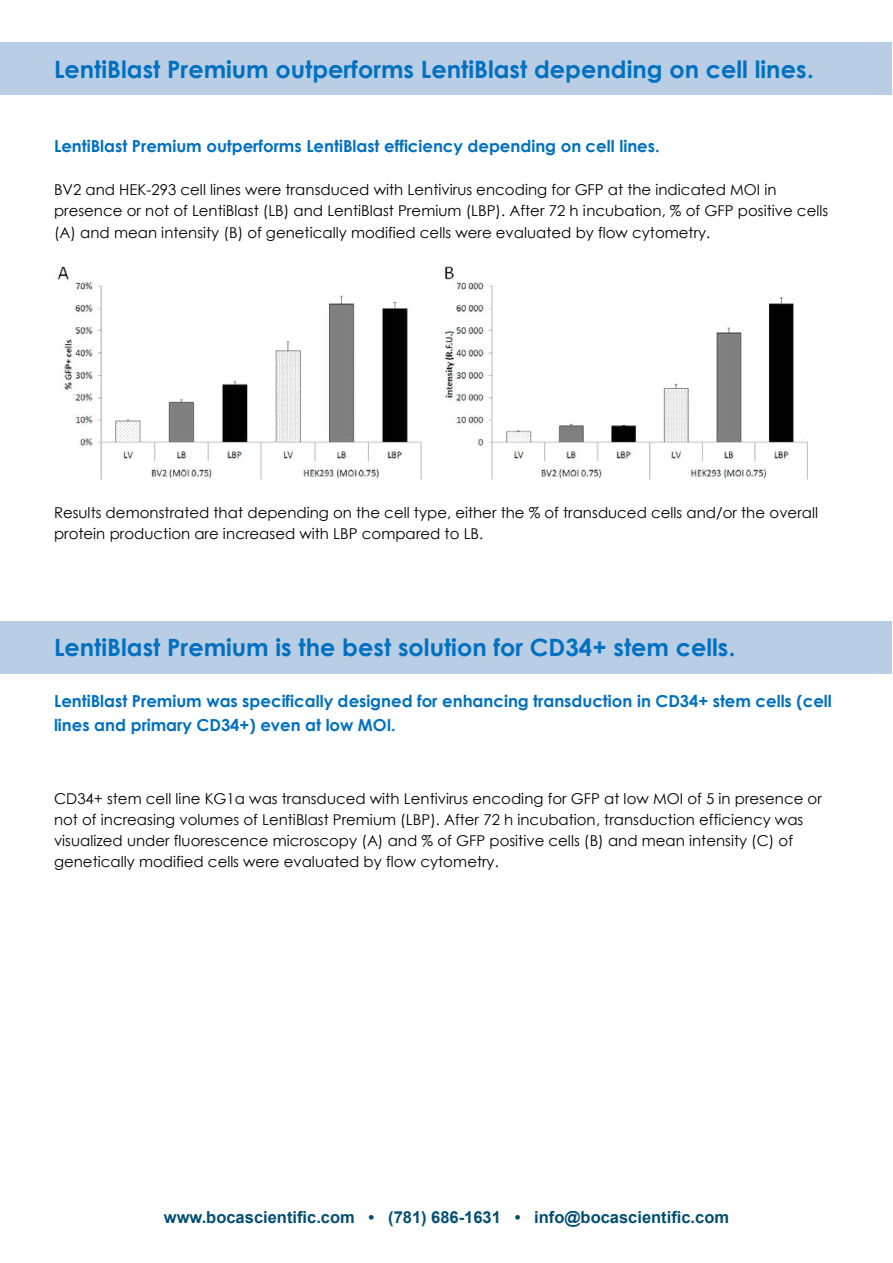
<style>
.page{position:relative;width:893px;height:1263px;background:#fff}
.page>*{position:absolute;margin:0;border:0;box-sizing:border-box;transform-origin:0 0}
.t1{font:700 24px "Century Gothic";color:#0070c0}
.t2{font:700 16.5px/23.5px "Century Gothic";color:#0070c0}
.t3{font:700 16.5px "Arial";color:#004e71}
.t4{font:15px/21.1px "Century Gothic";color:#000}
</style>
<div class="page">
<div style="left:0;top:42px;width:892px;height:53px;background:#b9cde5"></div>
<div style="left:0;top:621px;width:892px;height:52px;background:#b9cde5"></div>
<img style="left:57px;top:265px;width:751px;height:215px">
<h1 class="t1" style="left:54px;top:51px;width:761px">LentiBlast Premium outperforms LentiBlast depending on cell lines.</h1>
<p class="t2" style="left:54px;top:134px;width:607px">LentiBlast Premium outperforms LentiBlast efficiency depending on cell lines.</p>
<p class="t4" style="left:54px;top:179px;width:776px">BV2 and HEK-293 cell lines were transduced with Lentivirus encoding for GFP at the indicated MOI in presence or not of LentiBlast (LB) and LentiBlast Premium (LBP). After 72 h incubation, % of GFP positive cells (A) and mean intensity (B) of genetically modified cells were evaluated by flow cytometry.</p>
<p class="t4" style="left:54px;top:502px;width:766px">Results demonstrated that depending on the cell type, either the % of transduced cells and/or the overall protein production are increased with LBP compared to LB.</p>
<h1 class="t1" style="left:54px;top:629px;width:683px">LentiBlast Premium is the best solution for CD34+ stem cells.</h1>
<p class="t2" style="left:54px;top:689px;width:779px">LentiBlast Premium was specifically designed for enhancing transduction in CD34+ stem cells (cell lines and primary CD34+) even at low MOI.</p>
<p class="t4" style="left:54px;top:787px;width:769px">CD34+ stem cell line KG1a was transduced with Lentivirus encoding for GFP at low MOI of 5 in presence or not of increasing volumes of LentiBlast Premium (LBP). After 72 h incubation, transduction efficiency was visualized under fluorescence microscopy (A) and % of GFP positive cells (B) and mean intensity (C) of genetically modified cells were evaluated by flow cytometry.</p>
<p class="t3" style="left:164px;top:1206px;width:567px">www.bocascientific.com • (781) 686-1631 • info@bocascientific.com</p>
</div>
